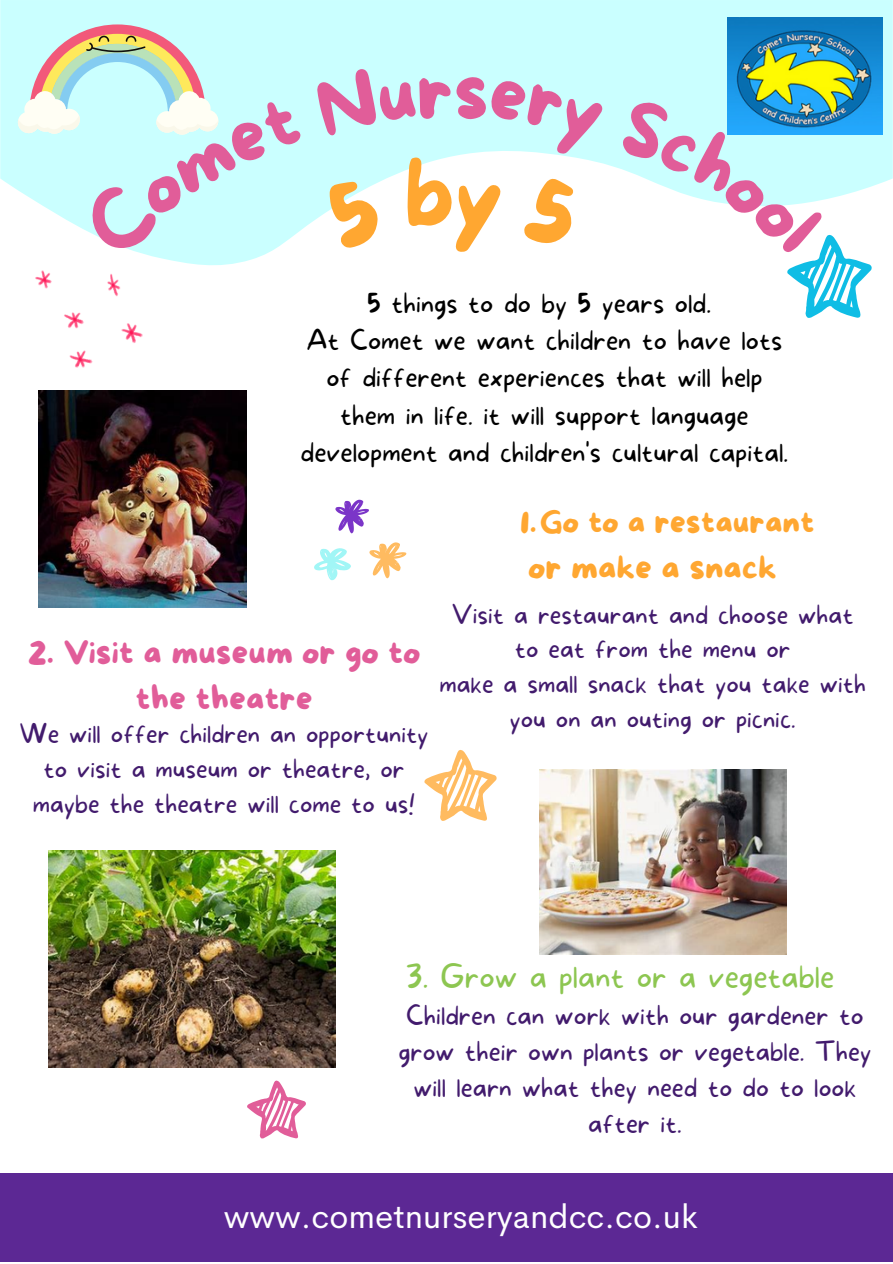
<style>
.page{position:relative;width:893px;height:1264px;background:#fff}
.page>*{position:absolute;margin:0;border:0;box-sizing:border-box;transform-origin:0 0}
.t1{font:33px/46px "More Sugar";color:#e15d99;text-align:center}
.t2{font:33px "Cerebri Sans";color:#fff}
.t3{font:33px "More Sugar";color:#ffa731}
.t4{font:100 31.5px "More Sugar";color:#8dc651}
.t5{font:31.5px "More Sugar";color:#ffa731}
.t6{font:100 27px/37px "More Sugar";color:#000;text-align:center}
.t7{font:100 26.4px/36px "More Sugar";color:#421b6d;text-align:center}
.t8{font:100 25.5px/34.8px "More Sugar";color:#421b6d;text-align:center}
</style>
<div class="page">
<svg style="left:0;top:0;width:892px;height:266px;fill:#caffff"></svg>
<div style="left:0;top:1173px;width:892px;height:88px;background:#5c2894"></div>
<img style="left:36px;top:270px;width:107px;height:98px">
<svg style="left:335px;top:499px;width:34px;height:34px"></svg>
<svg style="left:314px;top:548px;width:37px;height:32px"></svg>
<svg style="left:369px;top:542px;width:37px;height:36px"></svg>
<svg style="left:424px;top:750px;width:73px;height:71px"></svg>
<svg style="left:247px;top:1080px;width:59px;height:59px"></svg>
<img style="left:727px;top:17px;width:155px;height:117px">
<img style="left:48px;top:850px;width:287px;height:217px">
<img style="left:39px;top:390px;width:208px;height:217px">
<img style="left:539px;top:769px;width:247px;height:185px">
<svg style="left:18px;top:24px;width:285px;height:239px;background:#d1f6f3"></svg>
<svg style="left:314px;top:67px;width:290px;height:188px"></svg>
<svg style="left:616px;top:94px;width:256px;height:224px"></svg>
<p class="t6" style="left:300px;top:286px;width:489px">5 things to do by 5 years old.<br>At Comet we want children to have lots of different experiences that will help them in life. it will support language development and children's cultural capital.</p>
<p class="t1" style="left:28px;top:631px;width:394px">2. Visit a museum or go to the theatre</p>
<p class="t8" style="left:20px;top:717px;width:410px">We will offer children an opportunity to visit a museum or theatre, or maybe the theatre will come to us!</p>
<p class="t5" style="left:520px;top:505px;width:296px">1.Go to a restaurant</p>
<p class="t3" style="left:528px;top:550px;width:250px">or make a snack</p>
<p class="t8" style="left:439px;top:598px;width:428px">Visit a restaurant and choose what to eat from the menu or<br>make a small snack that you take with you on an outing or picnic.</p>
<p class="t4" style="left:406px;top:957px;width:430px">3. Grow a plant or a vegetable</p>
<p class="t7" style="left:398px;top:998px;width:474px">Children can work with our gardener to grow their own plants or vegetable. They will learn what they need to do to look after it.</p>
<p class="t2" style="left:224px;top:1194px;width:475px">www.cometnurseryandcc.co.uk</p>
</div>
